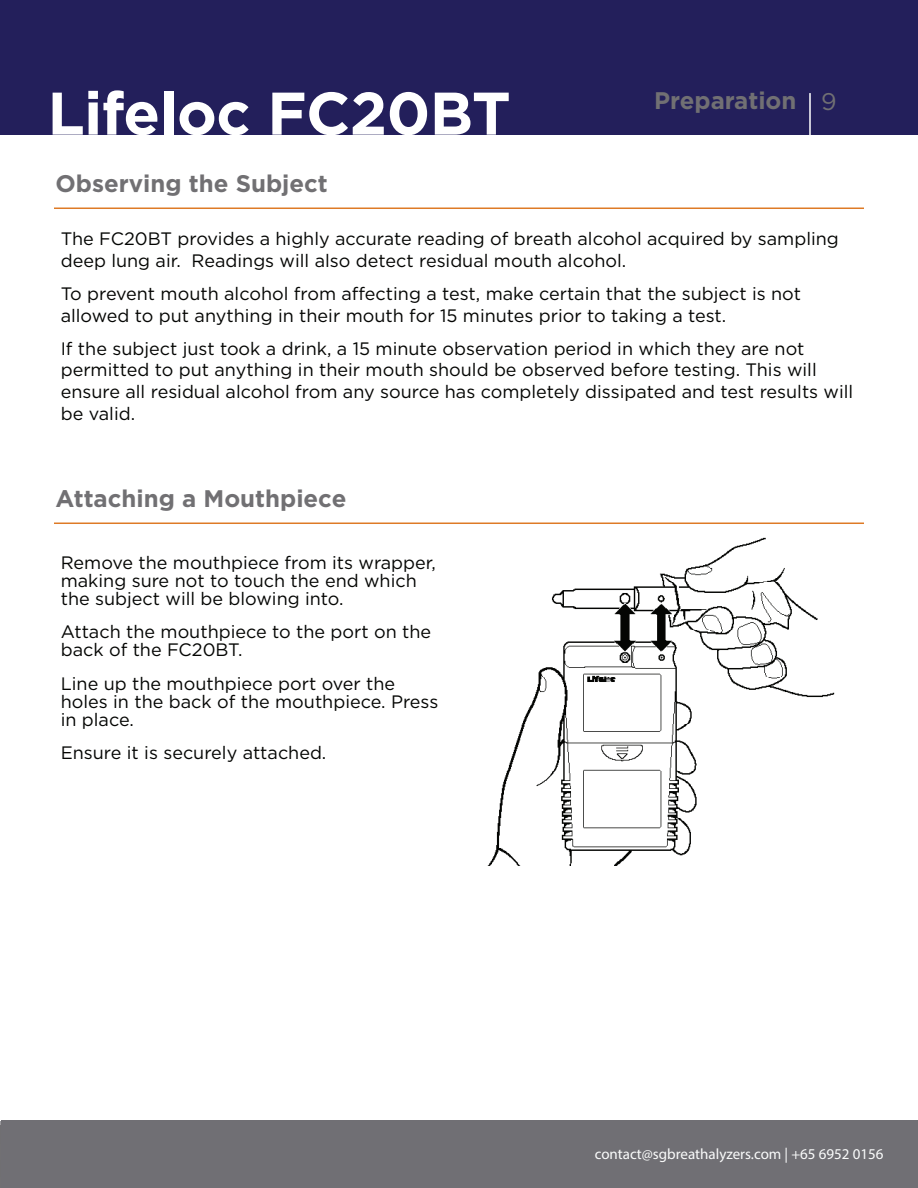
<style>
.page{position:relative;width:918px;height:1188px;background:#fff}
.page>*{position:absolute;margin:0;border:0;box-sizing:border-box;transform-origin:0 0}
.t1{font:700 60px "Gotham";letter-spacing:-.01em;color:#fff}
.t2{font:700 24px "Gotham";color:#717073}
.t3{font:24px "Gotham";color:#717073}
.t4{font:18px/21.6px "Gotham";color:#040503}
.t5{font:15px "Myriad Pro";color:#fafbfb}
</style>
<div class="page">
<hr style="left:0;top:0;width:1px;height:134px;background:#231f5b">
<div style="left:1px;top:0;width:917px;height:134px;background:#231f5b"></div>
<hr style="left:0;top:1124px;width:1px;height:64px;background:#717073">
<hr style="left:809px;top:93px;width:2px;height:64px;background:#fff">
<hr style="left:54px;top:208px;width:810px;height:1px;background:#de7a26">
<hr style="left:54px;top:523px;width:810px;height:1px;background:#de7a26">
<img style="left:488px;top:537px;width:347px;height:328px">
<div style="left:1px;top:1121px;width:917px;height:67px;background:#706f74"></div>
<h1 class="t1" style="left:48px;top:77px;width:465px">Lifeloc FC20BT</h1>
<h2 class="t2" style="left:56px;top:169px;width:274px">Observing the Subject</h2>
<h2 class="t2" style="left:654px;top:86px;width:144px">Preparation</h2>
<h2 class="t3" style="left:821px;top:87px;width:17px">9</h2>
<p class="t4" style="left:61px;top:228px;width:780px">The FC20BT provides a highly accurate reading of breath alcohol acquired by sampling deep lung air. Readings will also detect residual mouth alcohol.</p>
<p class="t4" style="left:61px;top:283px;width:742px">To prevent mouth alcohol from affecting a test, make certain that the subject is not allowed to put anything in their mouth for 15 minutes prior to taking a test.</p>
<p class="t4" style="left:61px;top:337px;width:794px">If the subject just took a drink, a 15 minute observation period in which they are not permitted to put anything in their mouth should be observed before testing. This will ensure all residual alcohol from any source has completely dissipated and test results will be valid.</p>
<h2 class="t2" style="left:56px;top:484px;width:292px">Attaching a Mouthpiece</h2>
<p class="t4" style="left:61px;top:554px;width:377px;line-height:18px">Remove the mouthpiece from its wrapper, making sure not to touch the end which the subject will be blowing into.</p>
<p class="t4" style="left:61px;top:623px;width:372px;line-height:18px">Attach the mouthpiece to the port on the back of the FC20BT.</p>
<p class="t4" style="left:61px;top:674px;width:379px;line-height:18px">Line up the mouthpiece port over the holes in the back of the mouthpiece. Press in place.</p>
<p class="t4" style="left:61px;top:741px;width:267px">Ensure it is securely attached.</p>
<p class="t5" style="left:595px;top:1144px;width:290px">contact@sgbreathalyzers.com | +65 6952 0156</p>
</div>
